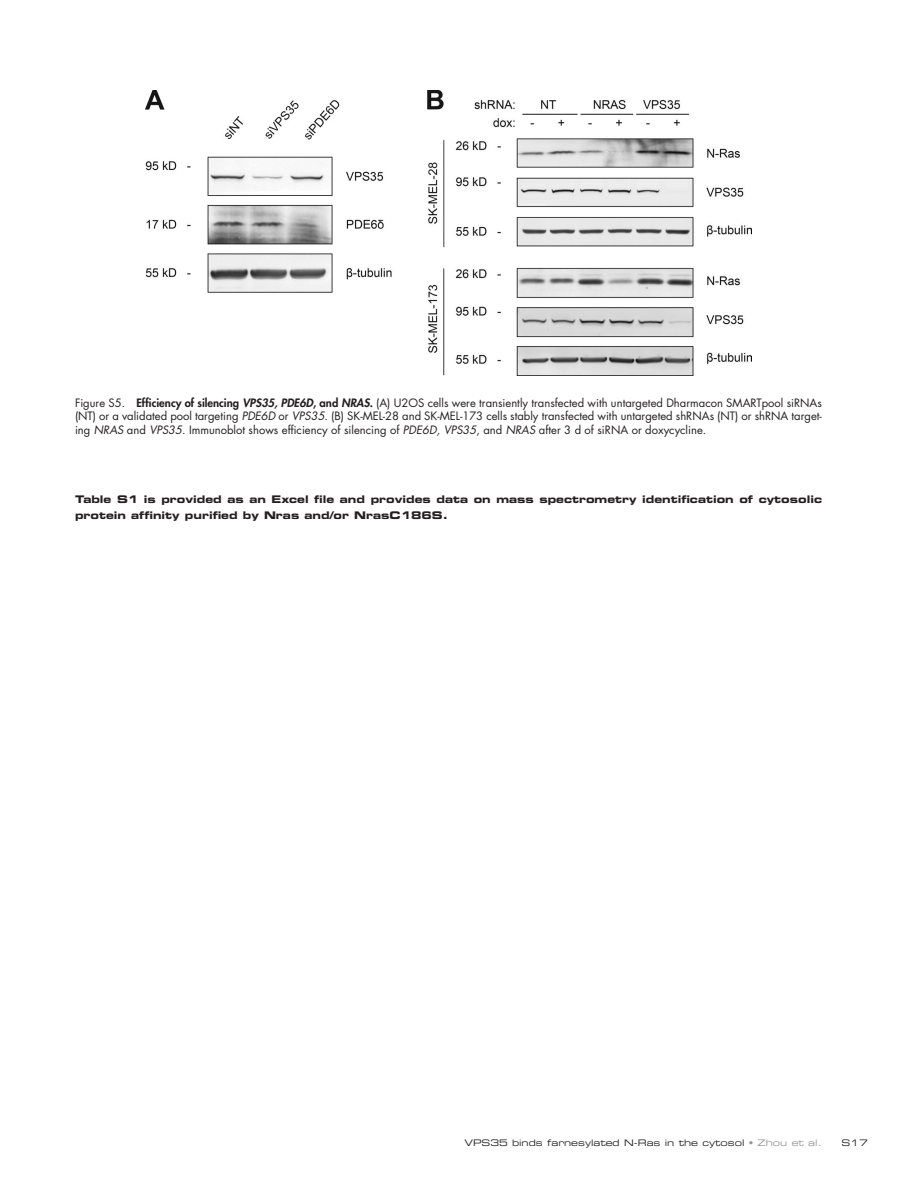
<style>
.page{position:relative;width:918px;height:1188px;background:#fff}
.page>*{position:absolute;margin:0;border:0;box-sizing:border-box;transform-origin:0 0}
.t1{font:11.25px/13.5px "Futura Std";color:#231f20;text-align:justify}
.t2{font:10.5px/16.5px "Eurostile LT Std Bold Ex 2";color:#231f20}
.t3{font:9px "Eurostile LT Std Ex 2";color:#231f20}
.s1{font-weight:800}
.s2{font-weight:800;font-style:italic}
.s3{font-style:italic}
.s4{color:#949698}
</style>
<div class="page">
<img style="left:146px;top:90px;width:605px;height:285px">
<p class="t1" style="left:75px;top:396px;width:748px">Figure S5. <span class="s1">Efficiency of silencing</span> <span class="s2">VPS35, PDE6D</span><span class="s1">, and</span> <span class="s2">NRAS</span><span class="s1">.</span> (A) U2OS cells were transiently transfected with untargeted Dharmacon SMARTpool siRNAs (NT) or a validated pool targeting <span class="s3">PDE6D</span> or <span class="s3">VPS35</span>. (B) SK-MEL-28 and SK-MEL-173 cells stably transfected with untargeted shRNAs (NT) or shRNA target&shy;ing <span class="s3">NRAS</span> and <span class="s3">VPS35</span>. Immunoblot shows efficiency of silencing of <span class="s3">PDE6D, VPS35</span>, and <span class="s3">NRAS</span> after 3 d of siRNA or doxycycline.</p>
<p class="t2" style="left:75px;top:490px;width:749px">Table S1 is provided as an Excel file and provides data on mass spectrometry identification of cytosolic protein affinity purified by Nras and/or NrasC186S.</p>
<p class="t3" style="left:464px;top:1136px;width:359px">VPS35 binds farnesylated N-Ras in the cytosol <span class="s4">• Zhou et al.</span></p>
<p class="t3" style="left:841px;top:1136px;width:28px">S17</p>
</div>
